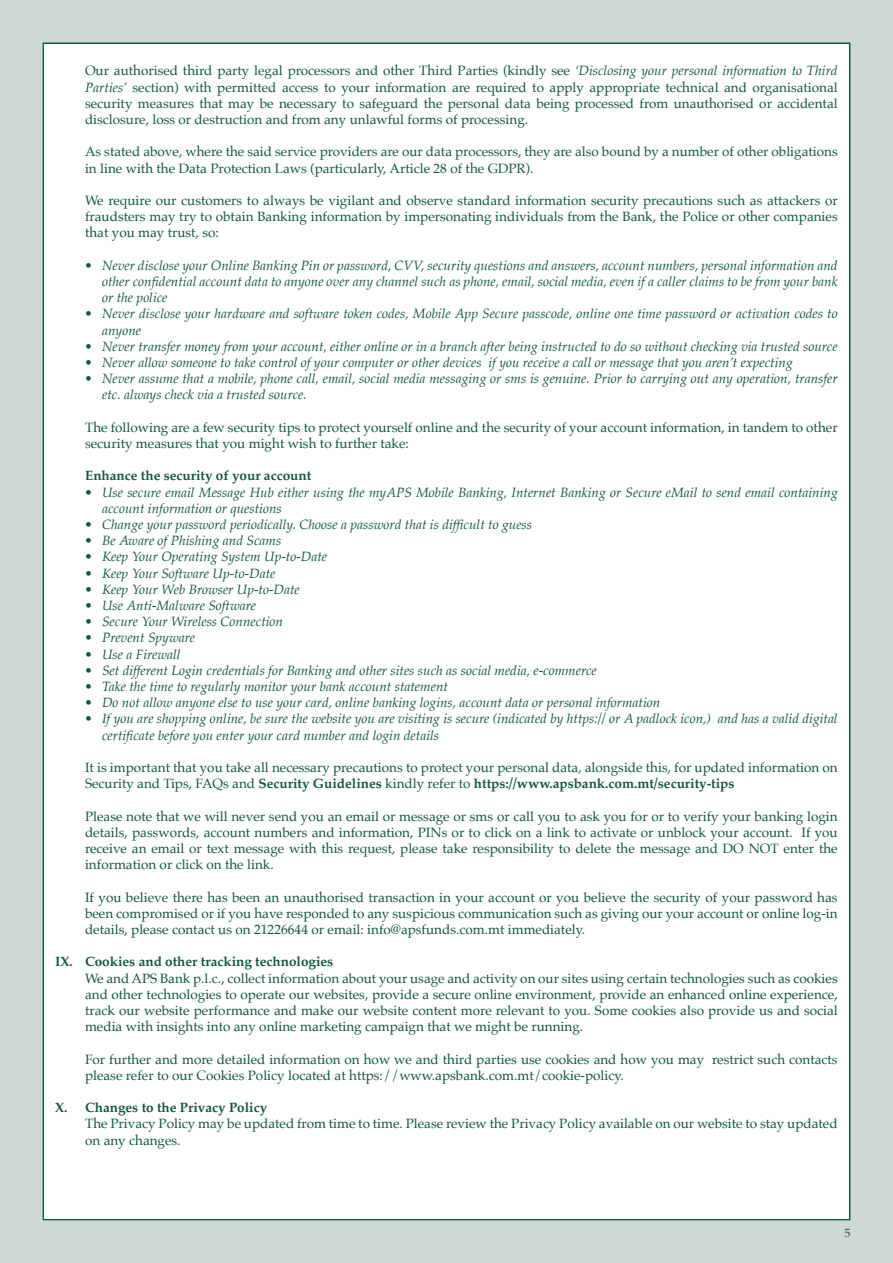
<style>
.page{position:relative;width:893px;height:1263px;background:#d0d8d3}
.page>*{position:absolute;margin:0;border:0;box-sizing:border-box;transform-origin:0 0}
.t1{font:13.5px/16.2px "Palatino";color:#0f5742;text-align:justify}
.t2{font:italic 13.5px/16.2px "Palatino";color:#0f5742}
.t3{font:700 13.5px "Palatino";color:#0f5742}
.t4{font:12px "Palatino";color:#0f5742}
.s1{font-style:italic}
.s2{font-weight:700}
</style>
<div class="page">
<div style="left:43px;top:43px;width:807px;height:1177px;background:#fff"></div>
<p class="t1" style="left:85px;top:63px;width:754px">Our authorised third party legal processors and other Third Parties (kindly see <span class="s1">‘Disclosing your personal information to Third Parties’</span> section) with permitted access to your information are required to apply appropriate technical and organisational security measures that may be necessary to safeguard the personal data being processed from unauthorised or accidental disclosure, loss or destruction and from any unlawful forms of processing.</p>
<p class="t1" style="left:85px;top:144px;width:754px">As stated above, where the said service providers are our data processors, they are also bound by a number of other obligations in line with the Data Protection Laws (particularly, Article 28 of the GDPR).</p>
<p class="t1" style="left:85px;top:192px;width:754px">We require our customers to always be vigilant and observe standard information security precautions such as attackers or fraudsters may try to obtain Banking information by impersonating individuals from the Bank, the Police or other companies that you may trust, so:</p>
<p class="t2" style="left:102px;top:257px;width:737px;text-align:justify;text-indent:-17px">• Never disclose your Online Banking Pin or password, CVV, security questions and answers, account numbers, personal information and other confidential account data to anyone over any channel such as phone, email, social media, even if a caller claims to be from your bank or the police</p>
<p class="t2" style="left:102px;top:305px;width:737px;text-indent:-17px">• Never disclose your hardware and software token codes, Mobile App Secure passcode, online one time password or activation codes to anyone</p>
<p class="t2" style="left:85px;top:338px;width:754px">• Never transfer money from your account, either online or in a branch after being instructed to do so without checking via trusted source</p>
<p class="t2" style="left:85px;top:354px;width:709px">• Never allow someone to take control of your computer or other devices if you receive a call or message that you aren’t expecting</p>
<p class="t2" style="left:102px;top:370px;width:737px;text-indent:-17px">• Never assume that a mobile, phone call, email, social media messaging or sms is genuine. Prior to carrying out any operation, transfer etc. always check via a trusted source.</p>
<p class="t1" style="left:85px;top:419px;width:754px">The following are a few security tips to protect yourself online and the security of your account information, in tandem to other security measures that you might wish to further take:</p>
<p class="t3" style="left:85px;top:464px;width:228px">Enhance the security of your account</p>
<p class="t2" style="left:102px;top:484px;width:737px;text-indent:-17px">• Use secure email Message Hub either using the myAPS Mobile Banking, Internet Banking or Secure eMail to send email containing account information or questions</p>
<p class="t2" style="left:85px;top:516px;width:448px">• Change your password periodically. Choose a password that is difficult to guess</p>
<p class="t2" style="left:85px;top:532px;width:198px">• Be Aware of Phishing and Scams</p>
<p class="t2" style="left:85px;top:548px;width:244px">• Keep Your Operating System Up-to-Date</p>
<p class="t2" style="left:85px;top:565px;width:192px">• Keep Your Software Up-to-Date</p>
<p class="t2" style="left:85px;top:581px;width:216px">• Keep Your Web Browser Up-to-Date</p>
<p class="t2" style="left:85px;top:597px;width:173px">• Use Anti-Malware Software</p>
<p class="t2" style="left:85px;top:613px;width:199px">• Secure Your Wireless Connection</p>
<p class="t2" style="left:85px;top:629px;width:111px">• Prevent Spyware</p>
<p class="t2" style="left:85px;top:646px;width:97px">• Use a Firewall</p>
<p class="t2" style="left:85px;top:662px;width:513px">• Set different Login credentials for Banking and other sites such as social media, e-commerce</p>
<p class="t2" style="left:85px;top:678px;width:364px">• Take the time to regularly monitor your bank account statement</p>
<p class="t2" style="left:85px;top:694px;width:577px">• Do not allow anyone else to use your card, online banking logins, account data or personal information</p>
<p class="t2" style="left:102px;top:710px;width:737px;text-indent:-17px">• If you are shopping online, be sure the website you are visiting is secure (indicated by https:// or A padlock icon,) and has a valid digital certificate before you enter your card number and login details</p>
<p class="t1" style="left:85px;top:759px;width:754px">It is important that you take all necessary precautions to protect your personal data, alongside this, for updated information on<br>Security and Tips, FAQs and <span class="s2">Security Guidelines</span> kindly refer to <span class="s2">https://www.apsbank.com.mt/security-tips</span></p>
<p class="t1" style="left:85px;top:808px;width:754px">Please note that we will never send you an email or message or sms or call you to ask you for or to verify your banking login details, passwords, account numbers and information, PINs or to click on a link to activate or unblock your account. If you receive an email or text message with this request, please take responsibility to delete the message and DO NOT enter the information or click on the link.</p>
<p class="t1" style="left:85px;top:889px;width:754px">If you believe there has been an unauthorised transaction in your account or you believe the security of your password has been compromised or if you have responded to any suspicious communication such as giving our your account or online log-in details, please contact us on 21226644 or email: info@apsfunds.com.mt immediately.</p>
<p class="t3" style="left:55px;top:950px;width:279px">IX. Cookies and other tracking technologies</p>
<p class="t1" style="left:85px;top:970px;width:754px">We and APS Bank p.l.c., collect information about your usage and activity on our sites using certain technologies such as cookies and other technologies to operate our websites, provide a secure online environment, provide an enhanced online experience, track our website performance and make our website content more relevant to you. Some cookies also provide us and social media with insights into any online marketing campaign that we might be running.</p>
<p class="t1" style="left:85px;top:1051px;width:754px">For further and more detailed information on how we and third parties use cookies and how you may restrict such contacts please refer to our Cookies Policy located at https://www.apsbank.com.mt/cookie-policy.</p>
<p class="t3" style="left:55px;top:1096px;width:214px">X. Changes to the Privacy Policy</p>
<p class="t1" style="left:85px;top:1116px;width:754px">The Privacy Policy may be updated from time to time. Please review the Privacy Policy available on our website to stay updated on any changes.</p>
<p class="t4" style="left:844px;top:1223px;width:7px">5</p>
</div>
